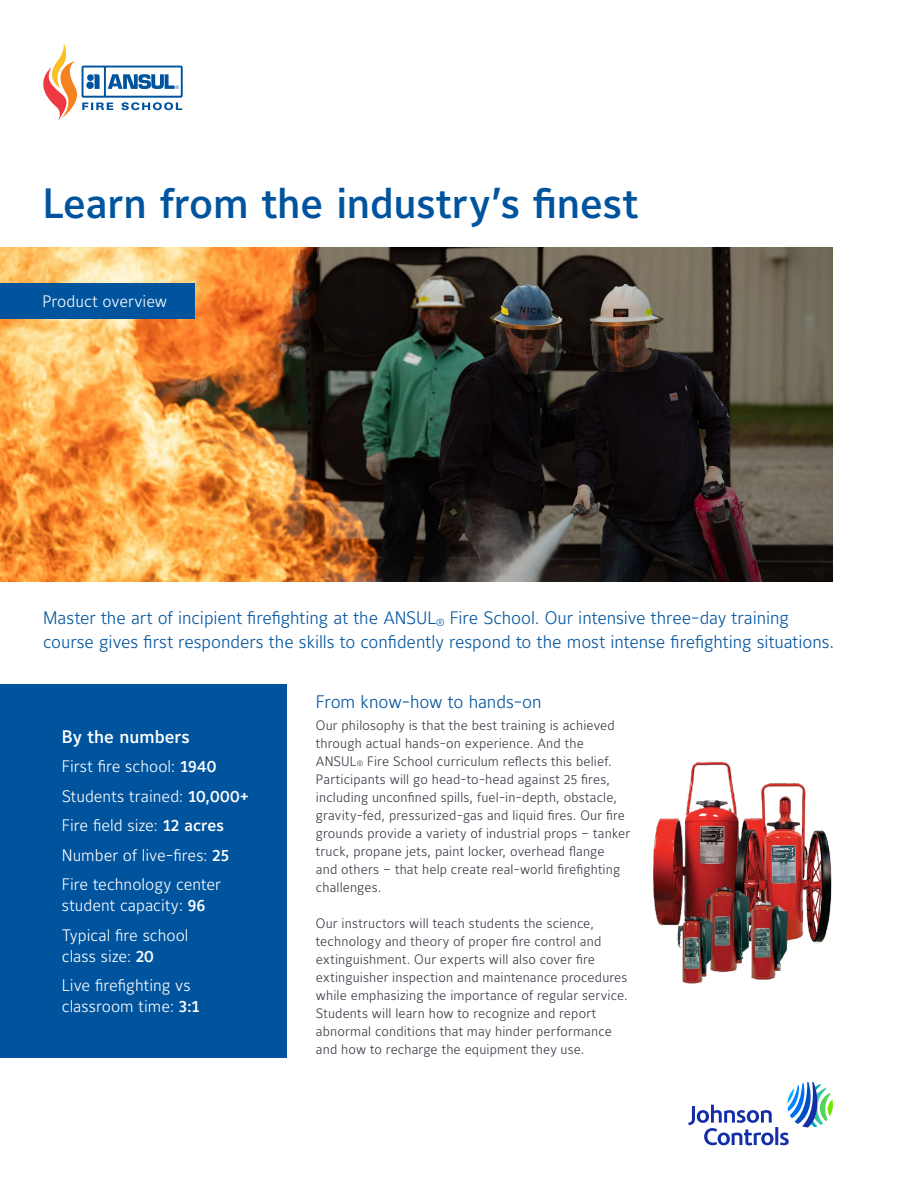
<style>
.page{position:relative;width:918px;height:1188px;background:#fff}
.page>*{position:absolute;margin:0;border:0;box-sizing:border-box;transform-origin:0 0}
.t1{font:500 42px "Maurea Jci Tf ML";letter-spacing:-.005em;color:#00549e}
.t2{font:300 18px "Maurea Jci Lf ML";letter-spacing:-.005em;color:#00549e}
.t3{font:500 18px "Maurea Jci Lf ML";color:#fff}
.t4{font:300 17.85px/23.9px "Maurea Jci Lf ML";letter-spacing:-.005em;color:#00549e}
.t5{font:300 16.5px/29.5px "Maurea Jci Lf ML";color:#fff}
.t6{font:300 13.5px/18px "Maurea Jci Lf ML";letter-spacing:.01em;color:#343741}
.s1{font-weight:500}
.s2{font-size:7.8px}
</style>
<div class="page">
<div style="left:0;top:684px;width:286px;height:373px;background:#00549e"></div>
<svg style="left:43px;top:43px;width:140px;height:78px"></svg>
<img style="left:0;top:247px;width:833px;height:334px">
<div style="left:0;top:283px;width:194px;height:36px;background:#00549e"></div>
<img style="left:653px;top:761px;width:179px;height:223px">
<svg style="left:688px;top:1082px;width:145px;height:63px"></svg>
<h1 class="t1" style="left:43px;top:178px;width:597px">Learn from the industry’s finest</h1>
<p class="t5" style="left:43px;top:286px;width:126px">Product overview</p>
<h3 class="t4" style="left:43px;top:606px;width:793px">Master the art of incipient firefighting at the ANSUL<sub>®</sub> Fire School. Our intensive three-day training course gives first responders the skills to confidently respond to the most intense firefighting situations.</h3>
<h2 class="t3" style="left:62px;top:726px;width:129px">By the numbers</h2>
<p class="t5" style="left:62px;top:751px;width:189px">First fire school: <span class="s1">1940<br></span>Students trained: <span class="s1">10,000+<br></span>Fire field size: <span class="s1">12 acres<br></span>Number of live-fires: <span class="s1">25<br></span>Fire technology center</p>
<p class="t5" style="left:62px;top:890px;width:145px">student capacity: <span class="s1">96<br></span>Typical fire school</p>
<p class="t5" style="left:62px;top:941px;width:130px">class size: <span class="s1">20<br></span>Live firefighting vs</p>
<p class="t5" style="left:62px;top:991px;width:139px">classroom time: <span class="s1">3:1</span></p>
<h2 class="t2" style="left:316px;top:691px;width:227px">From know-how to hands-on</h2>
<p class="t6" style="left:316px;top:716px;width:316px">Our philosophy is that the best training is achieved through actual hands-on experience. And the ANSUL<span class="s2">®</span> Fire School curriculum reflects this belief.<br>Participants will go head-to-head against 25 fires, including unconfined spills, fuel-in-depth, obstacle, gravity-fed, pressurized-gas and liquid fires. Our fire grounds provide a variety of industrial props – tanker truck, propane jets, paint locker, overhead flange<br>and others – that help create real-world firefighting challenges.</p>
<p class="t6" style="left:316px;top:914px;width:313px">Our instructors will teach students the science, technology and theory of proper fire control and extinguishment. Our experts will also cover fire extinguisher inspection and maintenance procedures while emphasizing the importance of regular service.<br>Students will learn how to recognize and report abnormal conditions that may hinder performance and how to recharge the equipment they use.</p>
</div>
